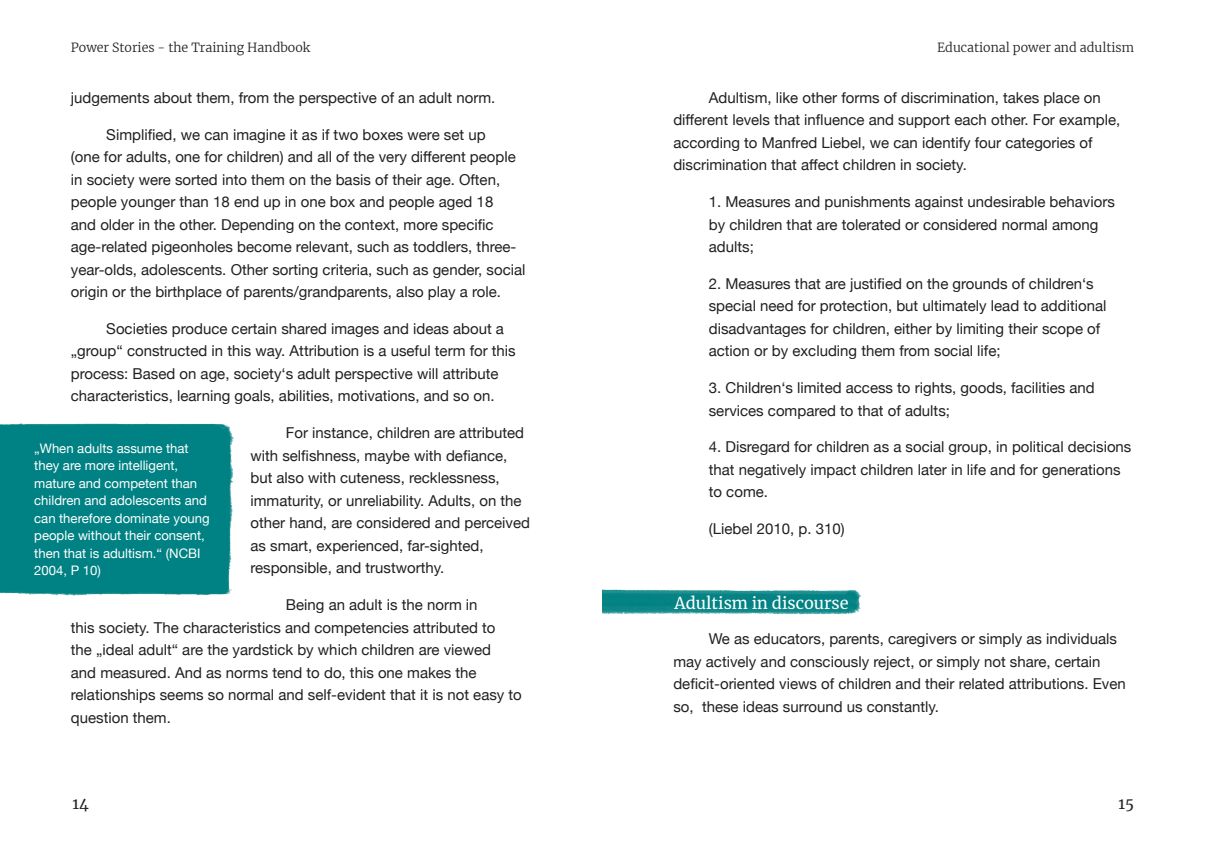
<style>
.page{position:relative;width:1205px;height:851px;background:#fff}
.page>*{position:absolute;margin:0;border:0;box-sizing:border-box;transform-origin:0 0}
.H2-Reflexion-Weiß{font:16.25px "Merriweather";color:#fff}
.Fortbildung{font:15px/22.5px "Helvetica Neue";color:#231f20}
.t1{font:15px "Merriweather";color:#231f20}
.Text-kasten{font:13.12px/17.5px "Helvetica Neue";color:#fff}
.t2{font:300 12.5px "Merriweather";color:#231f20}
</style>
<div class="page">
<div style="left:0;top:423px;width:234px;height:173px;background:#008183"></div>
<img style="left:602px;top:589px;width:259px;height:26px">
<p class="t2" style="left:71px;top:39px;width:241px">Power Stories - the Training Handbook</p>
<p class="t2" style="left:937px;top:39px;width:198px">Educational power and adultism</p>
<p class="Fortbildung" style="left:71px;top:87px;width:426px">judgements about them, from the perspective of an adult norm.</p>
<p class="Fortbildung" style="left:71px;top:124px;width:456px;text-indent:35px">Simplified, we can imagine it as if two boxes were set up<br>(one for adults, one for children) and all of the very different people in society were sorted into them on the basis of their age. Often, people younger than 18 end up in one box and people aged 18<br>and older in the other. Depending on the context, more specific age-related pigeonholes become relevant, such as toddlers, three&shy;year-olds, adolescents. Other sorting criteria, such as gender, social origin or the birthplace of parents/grandparents, also play a role.</p>
<p class="Fortbildung" style="left:71px;top:318px;width:446px;text-indent:35px">Societies produce certain shared images and ideas about a „group“ constructed in this way. Attribution is a useful term for this process: Based on age, society‘s adult perspective will attribute characteristics, learning goals, abilities, motivations, and so on.</p>
<p class="Fortbildung" style="left:250px;top:422px;width:281px;text-indent:35px">For instance, children are attributed with selfishness, maybe with defiance, but also with cuteness, recklessness, immaturity, or unreliability. Adults, on the other hand, are considered and perceived as smart, experienced, far-sighted, responsible, and trustworthy.</p>
<p class="Fortbildung" style="left:71px;top:594px;width:452px;text-indent:215px">Being an adult is the norm in<br>this society. The characteristics and competencies attributed to<br>the „ideal adult“ are the yardstick by which children are viewed<br>and measured. And as norms tend to do, this one makes the relationships seems so normal and self-evident that it is not easy to question them.</p>
<p class="Fortbildung" style="left:673px;top:87px;width:448px;text-indent:35px">Adultism, like other forms of discrimination, takes place on different levels that influence and support each other. For example, according to Manfred Liebel, we can identify four categories of discrimination that affect children in society.</p>
<p class="Fortbildung" style="left:709px;top:191px;width:407px">1. Measures and punishments against undesirable behaviors by children that are tolerated or considered normal among adults;</p>
<p class="Fortbildung" style="left:709px;top:273px;width:399px">2. Measures that are justified on the grounds of children‘s special need for protection, but ultimately lead to additional disadvantages for children, either by limiting their scope of action or by excluding them from social life;</p>
<p class="Fortbildung" style="left:709px;top:377px;width:387px">3. Children‘s limited access to rights, goods, facilities and services compared to that of adults;</p>
<p class="Fortbildung" style="left:709px;top:436px;width:424px">4. Disregard for children as a social group, in political decisions that negatively impact children later in life and for generations to come.</p>
<p class="Fortbildung" style="left:709px;top:518px;width:137px">(Liebel 2010, p. 310)</p>
<p class="Text-kasten" style="left:34px;top:440px;width:177px">„When adults assume that they are more intelligent, mature and competent than children and adolescents and can therefore dominate young people without their consent, then that is adultism.“ (NCBI<br>2004, P 10)</p>
<p class="H2-Reflexion-Weiß" style="left:674px;top:591px;width:176px">Adultism in discourse</p>
<p class="Fortbildung" style="left:673px;top:628px;width:454px;text-indent:35px">We as educators, parents, caregivers or simply as individuals may actively and consciously reject, or simply not share, certain deficit-oriented views of children and their related attributions. Even so, these ideas surround us constantly.</p>
<p class="t1" style="left:73px;top:793px;width:18px">14</p>
<p class="t1" style="left:1118px;top:793px;width:17px">15</p>
</div>
